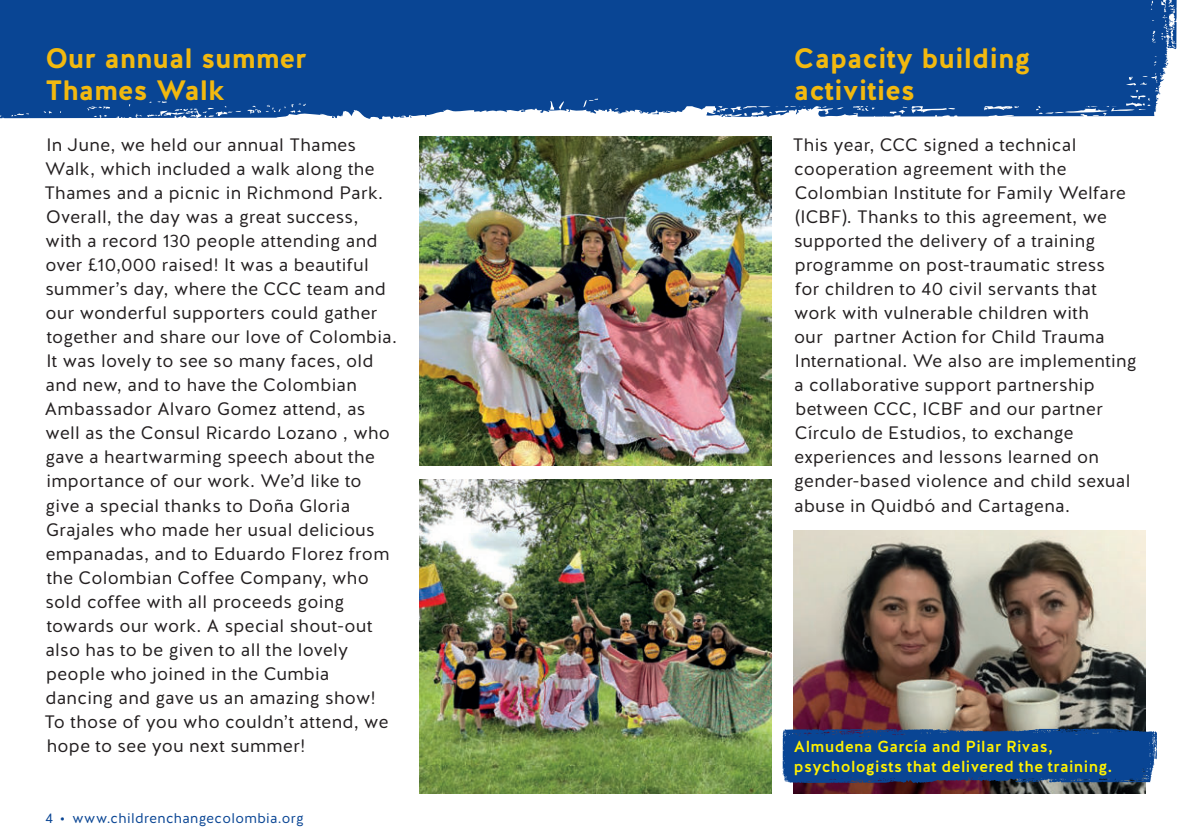
<style>
.page{position:relative;width:1191px;height:840px;background:#fff}
.page>*{position:absolute;margin:0;border:0;box-sizing:border-box;transform-origin:0 0}
.t1{font:700 28px/32px "Halis R";color:#f2b90f}
.t2{font:18px/24px "Halis R";letter-spacing:.02em;color:#231f20}
.t3{font:500 16px/20px "Halis R";letter-spacing:.025em;color:#fff101}
.t4{font:14px "Halis R";letter-spacing:.025em;color:#094594}
</style>
<div class="page">
<img style="left:420px;top:137px;width:351px;height:328px">
<img style="left:420px;top:479px;width:351px;height:314px">
<img style="left:794px;top:530px;width:351px;height:263px">
<div style="left:0;top:0;width:1177px;height:119px;background:#094594"></div>
<svg style="left:782px;top:728px;width:375px;height:54px"></svg>
<h1 class="t1" style="left:45px;top:44px;width:263px">Our annual summer<br>Thames Walk</h1>
<h1 class="t1" style="left:794px;top:44px;width:238px">Capacity building activities</h1>
<p class="t2" style="left:44px;top:135px;width:354px">In June, we held our annual Thames Walk, which included a walk along the Thames and a picnic in Richmond Park.<br>Overall, the day was a great success, with a record 130 people attending and over £10,000 raised! It was a beautiful summer’s day, where the CCC team and our wonderful supporters could gather together and share our love of Colombia.<br>It was lovely to see so many faces, old and new, and to have the Colombian Ambassador Alvaro Gomez attend, as well as the Consul Ricardo Lozano , who gave a heartwarming speech about the importance of our work. We’d like to give a special thanks to Doña Gloria Grajales who made her usual delicious empanadas, and to Eduardo Florez from the Colombian Coffee Company, who sold coffee with all proceeds going towards our work. A special shout-out also has to be given to all the lovely people who joined in the Cumbia dancing and gave us an amazing show!<br>To those of you who couldn’t attend, we hope to see you next summer!</p>
<p class="t2" style="left:793px;top:135px;width:345px">This year, CCC signed a technical cooperation agreement with the Colombian Institute for Family Welfare (ICBF). Thanks to this agreement, we supported the delivery of a training programme on post-traumatic stress<br>for children to 40 civil servants that work with vulnerable children with<br>our partner Action for Child Trauma International. We also are implementing a collaborative support partnership between CCC, ICBF and our partner Círculo de Estudios, to exchange experiences and lessons learned on gender-based violence and child sexual abuse in Quidbó and Cartagena.</p>
<p class="t3" style="left:794px;top:737px;width:320px">Almudena García and Pilar Rivas, psychologists that delivered the training.</p>
<p class="t4" style="left:45px;top:812px;width:260px">4 • www.childrenchangecolombia.org</p>
</div>
